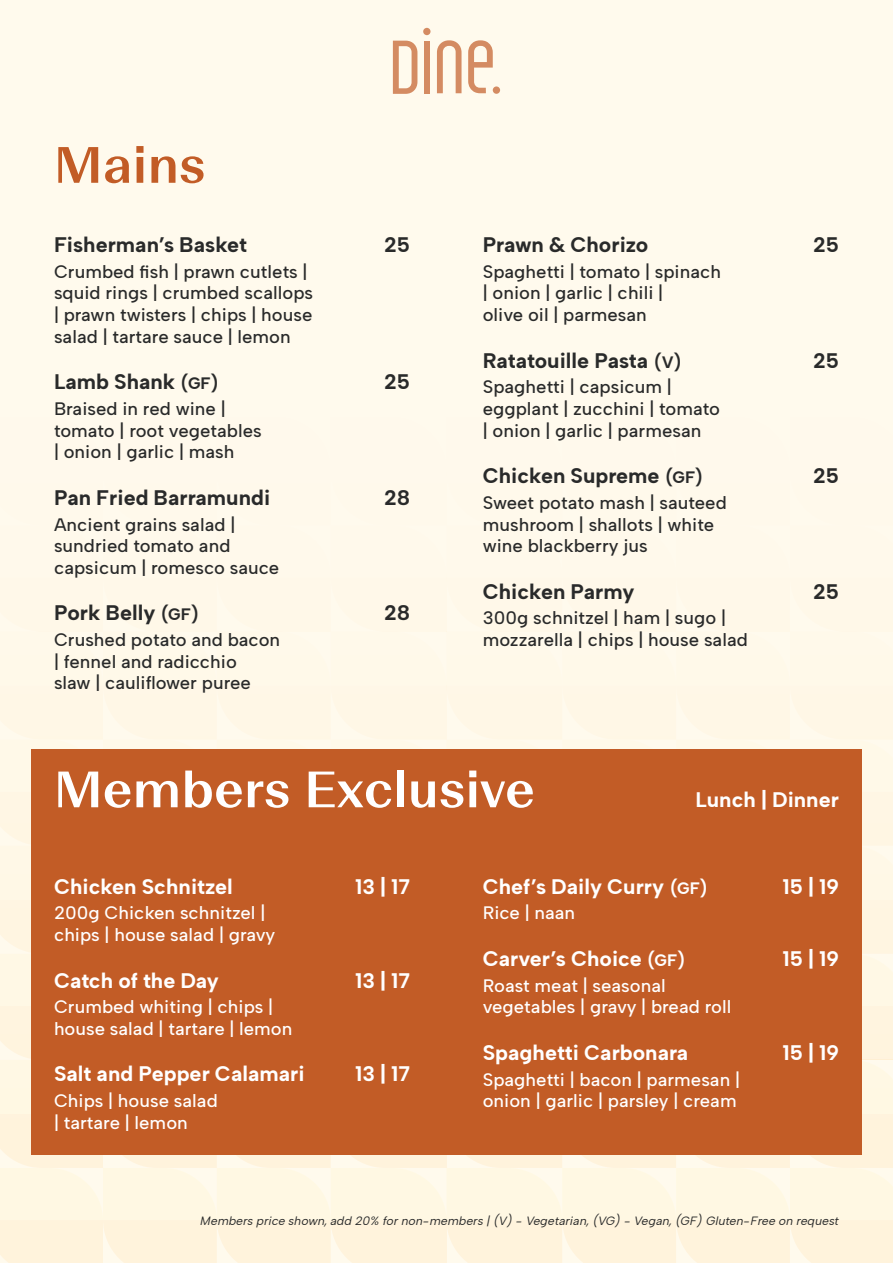
<style>
.page{position:relative;width:893px;height:1263px;background:#fffaed}
.page>*{position:absolute;margin:0;border:0;box-sizing:border-box;transform-origin:0 0}
.t1{font:500 51px "Beausite Fit Trial";color:#fff}
.t2{font:500 51px "Beausite Fit Trial";color:#c25c26}
.t3{font:700 21px "Albert Sans";color:#fff}
.t4{font:700 21px "Albert Sans";color:#292a2a}
.t5{font:500 18px/21.6px "Albert Sans";color:#292a2a}
.t6{font:500 18px/21.6px "Albert Sans";color:#fff}
.t7{font:italic 12px "Albert Sans";color:#292a2a}
.s1{font-size:16.5px}
</style>
<div class="page">
<svg style="left:0;top:900px;width:893px;height:363px"></svg>
<svg style="left:393px;top:41px;width:24px;height:53px"></svg>
<div style="left:424px;top:41px;width:6px;height:52px;background:#d48b62"></div>
<svg style="left:437px;top:40px;width:25px;height:53px"></svg>
<svg style="left:468px;top:40px;width:25px;height:53px"></svg>
<div style="left:423px;top:28px;width:7px;height:7px;background:#d48b62;border-radius:50%"></div>
<svg style="left:493px;top:86px;width:7px;height:8px"></svg>
<div style="left:31px;top:749px;width:831px;height:406px;background:#c25c26"></div>
<h1 class="t2" style="left:54px;top:146px;width:153px">Mains</h1>
<p class="t4" style="left:54px;top:231px;width:194px">Fisherman’s Basket</p>
<p class="t4" style="left:384px;top:231px;width:27px">25</p>
<p class="t5" style="left:54px;top:261px;width:261px">Crumbed fish | prawn cutlets | squid rings | crumbed scallops | prawn twisters | chips | house salad | tartare sauce | lemon</p>
<p class="t4" style="left:54px;top:369px;width:167px">Lamb Shank <span class="s1">(GF)</span></p>
<p class="t4" style="left:384px;top:369px;width:27px">25</p>
<p class="t5" style="left:54px;top:398px;width:209px">Braised in red wine | tomato | root vegetables | onion | garlic | mash</p>
<p class="t4" style="left:54px;top:484px;width:218px">Pan Fried Barramundi</p>
<p class="t4" style="left:384px;top:484px;width:28px">28</p>
<p class="t5" style="left:54px;top:513px;width:227px">Ancient grains salad | sundried tomato and capsicum | romesco sauce</p>
<p class="t4" style="left:54px;top:600px;width:147px">Pork Belly <span class="s1">(GF)</span></p>
<p class="t4" style="left:384px;top:600px;width:28px">28</p>
<p class="t5" style="left:54px;top:629px;width:228px">Crushed potato and bacon | fennel and radicchio<br>slaw | cauliflower puree</p>
<p class="t4" style="left:483px;top:231px;width:167px">Prawn &amp; Chorizo</p>
<p class="t4" style="left:813px;top:231px;width:27px">25</p>
<p class="t5" style="left:483px;top:261px;width:240px">Spaghetti | tomato | spinach | onion | garlic | chili |<br>olive oil | parmesan</p>
<p class="t4" style="left:483px;top:347px;width:201px">Ratatouille Pasta <span class="s1">(V)</span></p>
<p class="t4" style="left:813px;top:347px;width:27px">25</p>
<p class="t5" style="left:483px;top:376px;width:239px">Spaghetti | capsicum | eggplant | zucchini | tomato | onion | garlic | parmesan</p>
<p class="t4" style="left:483px;top:462px;width:222px">Chicken Supreme <span class="s1">(GF)</span></p>
<p class="t4" style="left:813px;top:462px;width:27px">25</p>
<p class="t5" style="left:483px;top:492px;width:246px">Sweet potato mash | sauteed mushroom | shallots | white wine blackberry jus</p>
<p class="t4" style="left:483px;top:578px;width:153px">Chicken Parmy</p>
<p class="t4" style="left:813px;top:578px;width:27px">25</p>
<p class="t5" style="left:483px;top:607px;width:267px">300g schnitzel | ham | sugo | mozzarella | chips | house salad</p>
<h1 class="t1" style="left:54px;top:770px;width:482px">Members Exclusive</h1>
<p class="t3" style="left:695px;top:787px;width:145px">Lunch | Dinner</p>
<p class="t3" style="left:54px;top:873px;width:180px">Chicken Schnitzel</p>
<p class="t3" style="left:355px;top:873px;width:56px">13 | 17</p>
<p class="t6" style="left:54px;top:902px;width:223px">200g Chicken schnitzel | chips | house salad | gravy</p>
<p class="t3" style="left:54px;top:967px;width:167px">Catch of the Day</p>
<p class="t3" style="left:355px;top:967px;width:56px">13 | 17</p>
<p class="t6" style="left:54px;top:996px;width:240px">Crumbed whiting | chips | house salad | tartare | lemon</p>
<p class="t3" style="left:54px;top:1061px;width:252px">Salt and Pepper Calamari</p>
<p class="t3" style="left:355px;top:1061px;width:56px">13 | 17</p>
<p class="t6" style="left:54px;top:1090px;width:165px">Chips | house salad | tartare | lemon</p>
<p class="t3" style="left:483px;top:873px;width:227px">Chef’s Daily Curry <span class="s1">(GF)</span></p>
<p class="t3" style="left:782px;top:873px;width:58px">15 | 19</p>
<p class="t6" style="left:483px;top:902px;width:94px">Rice | naan</p>
<p class="t3" style="left:483px;top:945px;width:204px">Carver’s Choice <span class="s1">(GF)</span></p>
<p class="t3" style="left:782px;top:945px;width:58px">15 | 19</p>
<p class="t6" style="left:483px;top:975px;width:250px">Roast meat | seasonal vegetables | gravy | bread roll</p>
<p class="t3" style="left:483px;top:1039px;width:207px">Spaghetti Carbonara</p>
<p class="t3" style="left:782px;top:1039px;width:58px">15 | 19</p>
<p class="t6" style="left:483px;top:1068px;width:259px">Spaghetti | bacon | parmesan | onion | garlic | parsley | cream</p>
<p class="t7" style="left:200px;top:1213px;width:640px">Members price shown, add 20% for non-members | (V) - Vegetarian, (VG) - Vegan, (GF) Gluten-Free on request</p>
</div>
